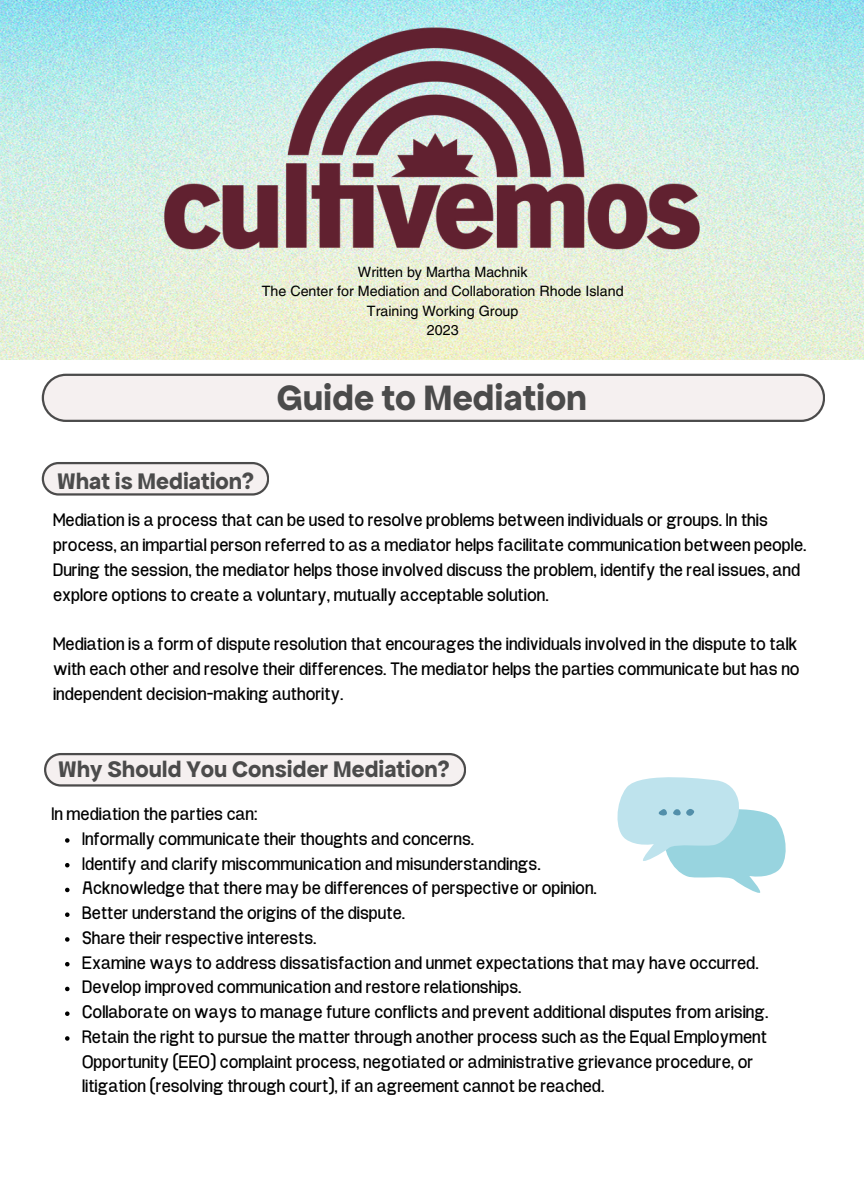
<style>
.page{position:relative;width:864px;height:1188px;background:#fff}
.page>*{position:absolute;margin:0;border:0;box-sizing:border-box;transform-origin:0 0}
.t1{font:700 37.5px "Apfel Grotezk";color:#4b4b4b}
.t2{font:700 24px "Apfel Grotezk";color:#4b4b4b}
.t3{font:18px/24.8px "Projekt Blackbird";color:#000}
.t4{font:14.25px "Helvetica LT Pro";color:#000}
</style>
<div class="page">
<img style="left:0;top:0;width:864px;height:360px">
<img style="left:0;top:14px;width:864px;height:253px">
<svg style="left:42px;top:374px;width:783px;height:48px"></svg>
<svg style="left:42px;top:462px;width:227px;height:34px"></svg>
<svg style="left:44px;top:753px;width:422px;height:34px"></svg>
<svg style="left:65px;top:838px;width:5px;height:5px"></svg>
<svg style="left:65px;top:863px;width:5px;height:4px"></svg>
<svg style="left:65px;top:888px;width:5px;height:4px"></svg>
<svg style="left:65px;top:912px;width:5px;height:5px"></svg>
<svg style="left:65px;top:937px;width:5px;height:5px"></svg>
<svg style="left:65px;top:962px;width:5px;height:4px"></svg>
<svg style="left:65px;top:987px;width:5px;height:4px"></svg>
<svg style="left:65px;top:1011px;width:5px;height:5px"></svg>
<svg style="left:65px;top:1036px;width:5px;height:5px"></svg>
<svg style="left:617px;top:777px;width:169px;height:116px"></svg>
<p class="t4" style="left:358px;top:267px;width:171px">Written by Martha Machnik</p>
<p class="t4" style="left:262px;top:286px;width:363px">The Center for Mediation and Collaboration Rhode Island</p>
<p class="t4" style="left:367px;top:305px;width:153px">Training Working Group</p>
<p class="t4" style="left:427px;top:324px;width:33px">2023</p>
<p class="t2" style="left:57px;top:468px;width:198px">What is Mediation?</p>
<h3 class="t1" style="left:277px;top:377px;width:312px">Guide to Mediation</h3>
<p class="t3" style="left:53px;top:510px;width:755px">Mediation is a process that can be used to resolve problems between individuals or groups. In this process, an impartial person referred to as a mediator helps facilitate communication between people.<br>During the session, the mediator helps those involved discuss the problem, identify the real issues, and explore options to create a voluntary, mutually acceptable solution.</p>
<p class="t3" style="left:53px;top:633px;width:748px;text-align:justify">Mediation is a form of dispute resolution that encourages the individuals involved in the dispute to talk with each other and resolve their differences. The mediator helps the parties communicate but has no independent decision-making authority.</p>
<p class="t2" style="left:58px;top:756px;width:393px">Why Should You Consider Mediation?</p>
<p class="t3" style="left:52px;top:803px;width:207px">In mediation the parties can:</p>
<p class="t3" style="left:82px;top:828px;width:394px">Informally communicate their thoughts and concerns.</p>
<p class="t3" style="left:82px;top:853px;width:460px">Identify and clarify miscommunication and misunderstandings.</p>
<p class="t3" style="left:82px;top:878px;width:516px">Acknowledge that there may be differences of perspective or opinion.</p>
<h1 class="t3" style="left:82px;top:902px;width:325px">Better understand the origins of the dispute.</h1>
<h2 class="t3" style="left:82px;top:927px;width:236px">Share their respective interests.</h2>
<h3 class="t3" style="left:82px;top:952px;width:678px">Examine ways to address dissatisfaction and unmet expectations that may have occurred.</h3>
<h3 class="t3" style="left:82px;top:977px;width:441px">Develop improved communication and restore relationships.</h3>
<h2 class="t3" style="left:82px;top:1001px;width:688px">Collaborate on ways to manage future conflicts and prevent additional disputes from arising.</h2>
<p class="t3" style="left:82px;top:1026px;width:686px">Retain the right to pursue the matter through another process such as the Equal Employment<br>Opportunity (EEO) complaint process, negotiated or administrative grievance procedure, or litigation (resolving through court), if an agreement cannot be reached.</p>
</div>
